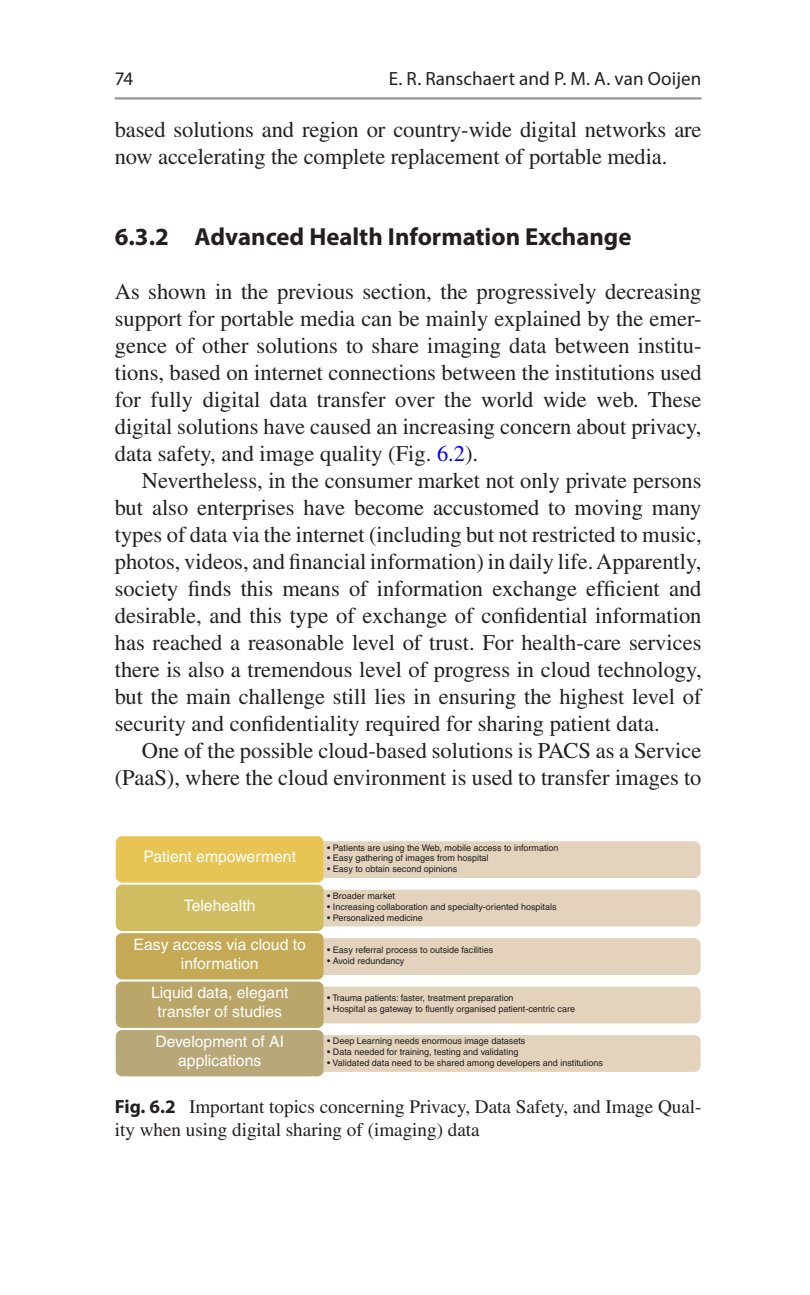
<style>
.page{position:relative;width:810px;height:1295px;background:#fff}
.page>*{position:absolute;margin:0;border:0;box-sizing:border-box;transform-origin:0 0}
.t1{font:700 24.75px "Myriad Pro";color:#231f20}
.t2{font:22.5px/27px "Times LT Std";color:#231f20;text-align:justify}
.t3{font:19.12px/22.5px "Times LT Std";color:#231f20}
.t4{font:19.12px "Myriad Pro Regular 2";letter-spacing:.01em;color:#231f20}
.t5{font:19.12px "Myriad Pro";color:#231f20}
.t6{font:15.75px/18.9px "Helvetica 2";color:#fff;text-align:center}
.t7{font:9px "Helvetica 2";color:#1d1e1f}
.s1{color:#00f}
.s2{font-family:"Myriad Pro";font-weight:700}
</style>
<div class="page">
<div style="left:116px;top:1030px;width:208px;height:46px;background:#b8a779;border-radius:6px"></div>
<div style="left:324px;top:1035px;width:377px;height:37px;background:#e3d2bc"></div>
<div style="left:116px;top:981px;width:208px;height:47px;background:#b9a668;border-radius:6px"></div>
<div style="left:324px;top:986px;width:377px;height:37px;background:#e3d2bc"></div>
<div style="left:116px;top:933px;width:208px;height:46px;background:#c5a954;border-radius:6px"></div>
<div style="left:324px;top:938px;width:377px;height:37px;background:#e3d2bc"></div>
<div style="left:116px;top:884px;width:208px;height:47px;background:#d0bd61;border-radius:6px"></div>
<div style="left:324px;top:890px;width:377px;height:36px;background:#e3d2bc"></div>
<div style="left:116px;top:836px;width:208px;height:46px;background:#e7c453;border-radius:6px"></div>
<div style="left:324px;top:841px;width:377px;height:37px;background:#e3d2bc"></div>
<hr style="left:115px;top:97px;width:587px;height:3px;background:#939598">
<p class="t4" style="left:389px;top:66px;width:314px">E. R. Ranschaert and P. M. A. van Ooijen</p>
<p class="t5" style="left:115px;top:66px;width:20px">74</p>
<p class="t2" style="left:115px;top:115px;width:588px">based solutions and region or country-wide digital networks are now accelerating the complete replacement of portable media.</p>
<p class="t1" style="left:115px;top:220px;width:518px">6.3.2 Advanced Health Information Exchange</p>
<p class="t2" style="left:115px;top:277px;width:588px">As shown in the previous section, the progressively decreasing support for portable media can be mainly explained by the emer&shy;gence of other solutions to share imaging data between institu&shy;tions, based on internet connections between the institutions used for fully digital data transfer over the world wide web. These digital solutions have caused an increasing concern about privacy, data safety, and image quality (Fig. <span class="s1">6.2</span>).</p>
<p class="t2" style="left:115px;top:466px;width:588px;text-indent:27px">Nevertheless, in the consumer market not only private persons but also enterprises have become accustomed to moving many types of data via the internet (including but not restricted to music, photos, videos, and financial information) in daily life. Apparently, society finds this means of information exchange efficient and desirable, and this type of exchange of confidential information has reached a reasonable level of trust. For health-care services there is also a tremendous level of progress in cloud technology, but the main challenge still lies in ensuring the highest level of security and confidentiality required for sharing patient data.</p>
<p class="t2" style="left:115px;top:736px;width:588px;text-align:right">One of the possible cloud-based solutions is PACS as a Service (PaaS), where the cloud environment is used to transfer images to</p>
<p class="t6" style="left:144px;top:847px;width:154px">Patient empowerment</p>
<p class="t6" style="left:184px;top:896px;width:73px">Telehealth</p>
<p class="t6" style="left:134px;top:935px;width:174px">Easy access via cloud to information</p>
<p class="t6" style="left:151px;top:983px;width:139px">Liquid data, elegant transfer of studies</p>
<p class="t6" style="left:155px;top:1032px;width:130px">Development of AI applications</p>
<p class="t7" style="left:327px;top:842px;width:233px">• Patients are using the Web, mobile access to information</p>
<p class="t7" style="left:327px;top:853px;width:163px">• Easy gathering of images from hospital</p>
<p class="t7" style="left:327px;top:864px;width:132px">• Easy to obtain second opinions</p>
<p class="t7" style="left:327px;top:890px;width:69px">• Broader market</p>
<p class="t7" style="left:327px;top:901px;width:231px">• Increasing collaboration and specialty-oriented hospitals</p>
<p class="t7" style="left:327px;top:912px;width:97px">• Personalized medicine</p>
<p class="t7" style="left:327px;top:944px;width:168px">• Easy referral process to outside facilities</p>
<p class="t7" style="left:327px;top:955px;width:79px">• Avoid redundancy</p>
<p class="t7" style="left:327px;top:993px;width:188px">• Trauma patients: faster, treatment preparation</p>
<p class="t7" style="left:327px;top:1004px;width:249px">• Hospital as gateway to fluently organised patient-centric care</p>
<p class="t7" style="left:327px;top:1036px;width:200px">• Deep Learning needs enormous image datasets</p>
<p class="t7" style="left:327px;top:1047px;width:193px">• Data needed for training, testing and validating</p>
<p class="t7" style="left:327px;top:1057px;width:277px">• Validated data need to be shared among developers and institutions</p>
<p class="t3" style="left:115px;top:1095px;width:588px"><span class="s2">Fig. 6.2</span> Important topics concerning Privacy, Data Safety, and Image Qual&shy;ity when using digital sharing of (imaging) data</p>
</div>
